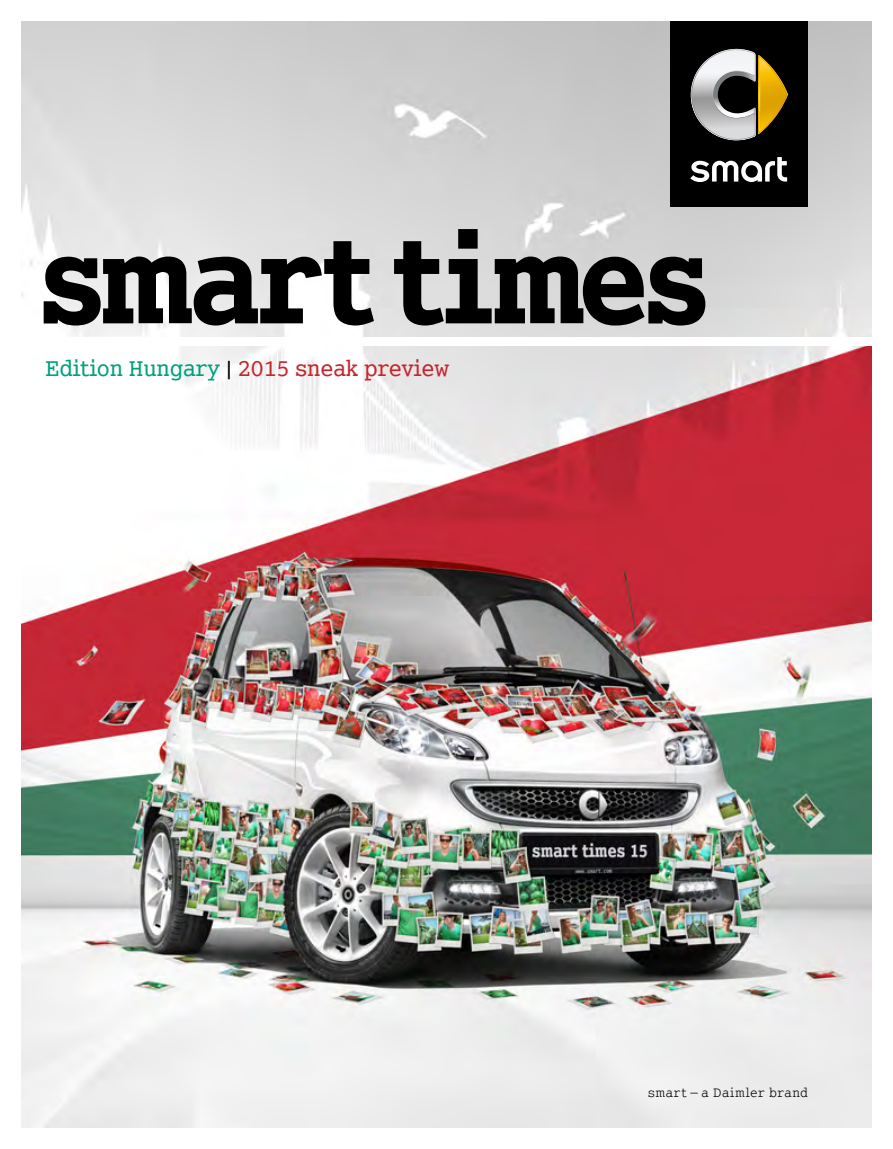
<style>
.page{position:relative;width:893px;height:1149px;background:#fff}
.page>*{position:absolute;margin:0;border:0;box-sizing:border-box;transform-origin:0 0}
.t1{font:800 condensed 146.1px "Smart Courier EUR";letter-spacing:-.025em;color:#000}
.t2{font:500 condensed 26.1px "Smart Courier EUR";color:#c4262d}
.t3{font:condensed 15px "Smart Courier EUR";letter-spacing:.04em;color:#000}
.s1{color:#00a07c}
.s2{color:#000}
</style>
<div class="page">
<img style="left:21px;top:21px;width:851px;height:1106px">
<div style="left:3px;top:337px;width:883px;height:9px;background:#fff"></div>
<div style="left:670px;top:21px;width:138px;height:186px;background:#000"></div>
<svg style="left:690px;top:157px;width:97px;height:25px"></svg>
<svg style="left:691px;top:49px;width:97px;height:91px"></svg>
<h1 class="t1" style="left:40px;top:201px;width:671px">smart times</h1>
<p class="t2" style="left:45px;top:354px;width:405px"><span class="s1">Edition Hungary</span> <span class="s2">|</span> 2015 sneak preview</p>
<p class="t3" style="left:648px;top:1083px;width:161px">smart – a Daimler brand</p>
</div>
